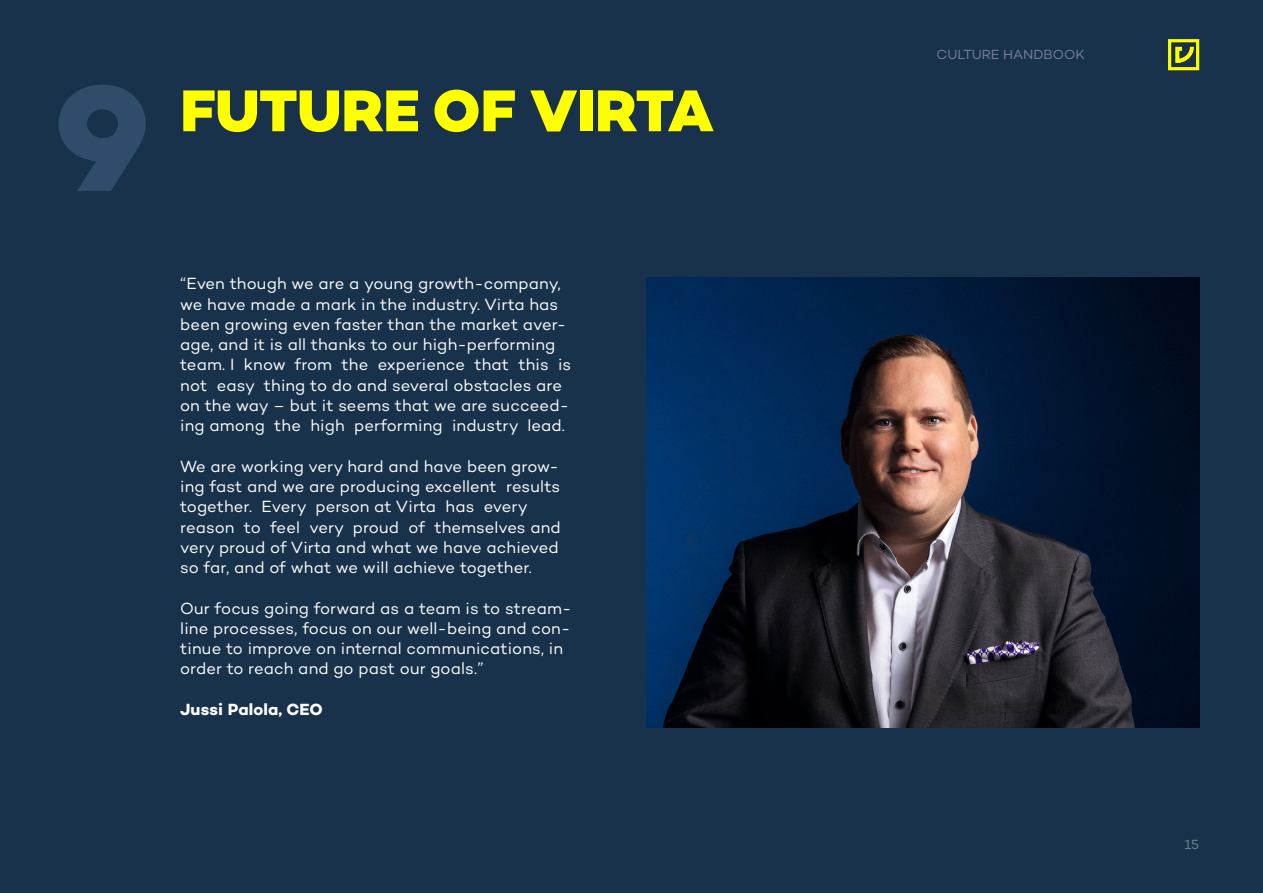
<style>
.page{position:relative;width:1263px;height:893px;background:#19324b}
.page>*{position:absolute;margin:0;border:0;box-sizing:border-box;transform-origin:0 0}
.t1{font:800 153px "Campton";color:#2f4d6a}
.t2{font:800 60px "Campton";letter-spacing:-.005em;color:#ff0}
.t3{font:16.5px/20.2px "Campton";letter-spacing:.005em;color:#fff}
.t4{font:700 16.5px "Campton";letter-spacing:.005em;color:#fff}
.t5{font:13.5px "Campton";color:#788296}
</style>
<div class="page">
<img style="left:1168px;top:39px;width:32px;height:32px">
<img style="left:646px;top:278px;width:553px;height:449px">
<p class="t1" style="left:55px;top:41px;width:97px">9</p>
<p class="t2" style="left:180px;top:72px;width:535px">FUTURE OF VIRTA</p>
<p class="t3" style="left:180px;top:273px;width:392px">“Even though we are a young growth-company, we have made a mark in the industry. Virta has been growing even faster than the market aver&shy;age, and it is all thanks to our high-performing team. I know from the experience that this is not easy thing to do and several obstacles are on the way – but it seems that we are succeed&shy;ing among the high performing industry lead.</p>
<p class="t3" style="left:180px;top:456px;width:382px">We are working very hard and have been grow&shy;ing fast and we are producing excellent results together. Every person at Virta has every reason to feel very proud of themselves and very proud of Virta and what we have achieved so far, and of what we will achieve together.</p>
<p class="t3" style="left:180px;top:597px;width:393px">Our focus going forward as a team is to stream&shy;line processes, focus on our well-being and con&shy;tinue to improve on internal communications, in order to reach and go past our goals.”</p>
<p class="t4" style="left:180px;top:699px;width:144px">Jussi Palola, CEO</p>
<p class="t5" style="left:936px;top:46px;width:150px">CULTURE HANDBOOK</p>
<p class="t5" style="left:1184px;top:836px;width:16px">15</p>
</div>
